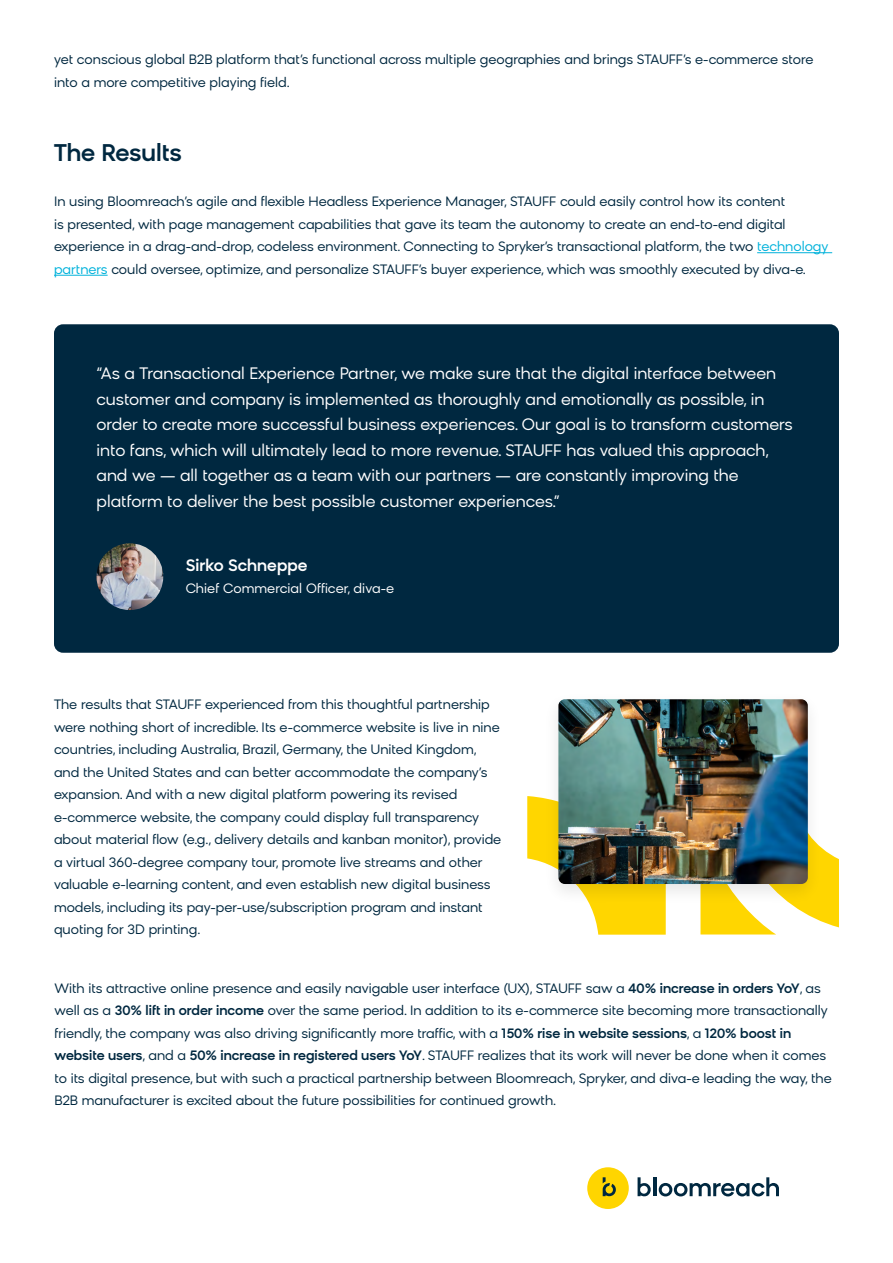
<style>
.page{position:relative;width:893px;height:1263px;background:#fff}
.page>*{position:absolute;margin:0;border:0;box-sizing:border-box;transform-origin:0 0}
.t1{font:500 24px "Bloomreach Sans";color:#002840}
.t2{font:16.5px/25.5px "Bloomreach Sans";color:#fff}
.t3{font:500 16.5px "Bloomreach Sans";letter-spacing:.005em;color:#fff}
.t4{font:13.5px/22.5px "Bloomreach Sans";color:#002840}
.t5{font:13.5px "Bloomreach Sans";letter-spacing:.005em;color:#fff}
.s1{color:#00b2db}
.s2{font-weight:500}
</style>
<div class="page">
<svg style="left:700px;top:849px;width:139px;height:85px"></svg>
<svg style="left:527px;top:796px;width:139px;height:139px"></svg>
<hr style="left:653px;top:1177px;width:3px;height:19px;background:#002840">
<svg style="left:638px;top:1177px;width:13px;height:19px"></svg>
<svg style="left:659px;top:1177px;width:120px;height:19px"></svg>
<div style="left:587px;top:1167px;width:42px;height:42px;background:#ffd500;border-radius:50%"></div>
<svg style="left:603px;top:1177px;width:13px;height:19px"></svg>
<div style="left:543px;top:691px;width:280px;height:215px;background:#000;opacity:.1"></div>
<img style="left:558px;top:699px;width:250px;height:185px">
<div style="left:54px;top:324px;width:785px;height:329px;background:#002840;border-radius:9px"></div>
<hr style="left:757px;top:252px;width:75px;height:1px;background:#00b2db">
<hr style="left:54px;top:275px;width:54px;height:1px;background:#00b2db">
<img style="left:96px;top:543px;width:67px;height:67px;border-radius:33px">
<p class="t4" style="left:54px;top:48px;width:761px">yet conscious global B2B platform that’s functional across multiple geographies and brings STAUFF’s e-commerce store into a more competitive playing field.</p>
<h1 class="t1" style="left:54px;top:138px;width:129px">The Results</h1>
<p class="t4" style="left:54px;top:190px;width:776px">In using Bloomreach’s agile and flexible Headless Experience Manager, STAUFF could easily control how its content<br>is presented, with page management capabilities that gave its team the autonomy to create an end-to-end digital experience in a drag-and-drop, codeless environment. Connecting to Spryker’s transactional platform, the two <span class="s1">technology partners</span> could oversee, optimize, and personalize STAUFF’s buyer experience, which was smoothly executed by diva-e.</p>
<p class="t2" style="left:96px;top:361px;width:698px">“As a Transactional Experience Partner, we make sure that the digital interface between customer and company is implemented as thoroughly and emotionally as possible, in order to create more successful business experiences. Our goal is to transform customers into fans, which will ultimately lead to more revenue. STAUFF has valued this approach, and we — all together as a team with our partners — are constantly improving the platform to deliver the best possible customer experiences.”</p>
<p class="t3" style="left:186px;top:555px;width:123px">Sirko Schneppe</p>
<p class="t5" style="left:186px;top:580px;width:210px">Chief Commercial Officer, diva-e</p>
<p class="t4" style="left:54px;top:693px;width:449px">The results that STAUFF experienced from this thoughtful partnership were nothing short of incredible. Its e-commerce website is live in nine countries, including Australia, Brazil, Germany, the United Kingdom, and the United States and can better accommodate the company’s expansion. And with a new digital platform powering its revised e-commerce website, the company could display full transparency about material flow (e.g., delivery details and kanban monitor), provide a virtual 360-degree company tour, promote live streams and other valuable e-learning content, and even establish new digital business models, including its pay-per-use/subscription program and instant quoting for 3D printing.</p>
<p class="t4" style="left:54px;top:977px;width:779px">With its attractive online presence and easily navigable user interface (UX), STAUFF saw a <span class="s2">40% increase in orders YoY</span>, as well as a <span class="s2">30% lift in order income</span> over the same period. In addition to its e-commerce site becoming more transactionally friendly, the company was also driving significantly more traffic, with a <span class="s2">150% rise in website sessions</span>, a <span class="s2">120% boost in website users</span>, and a <span class="s2">50% increase in registered users YoY</span>. STAUFF realizes that its work will never be done when it comes to its digital presence, but with such a practical partnership between Bloomreach, Spryker, and diva-e leading the way, the B2B manufacturer is excited about the future possibilities for continued growth.</p>
</div>
